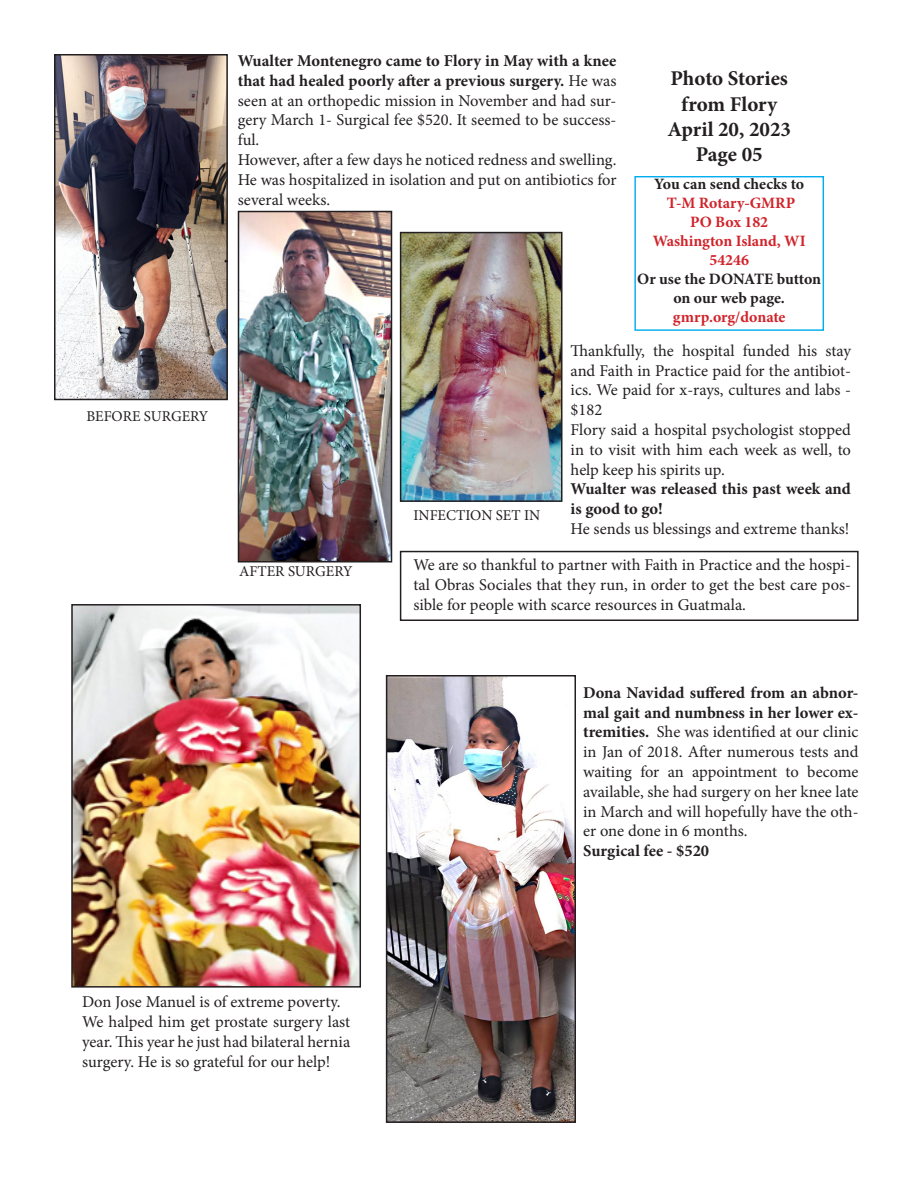
<style>
.page{position:relative;width:918px;height:1188px;background:#fff}
.page>*{position:absolute;margin:0;border:0;box-sizing:border-box;transform-origin:0 0}
.t1{font:700 21px "Minion Pro";color:#231f20}
.t2{font:16.5px/19.8px "Minion Pro";color:#231f20;text-align:justify}
.t3{font:700 16.5px/19.8px "Minion Pro";color:#231f20}
.t4{font:700 15.75px/18.9px "Minion Pro";color:#d1232a;text-align:center}
.t5{font:700 15.75px/18.9px "Minion Pro";color:#231f20;text-align:center}
.t6{font:15px "Minion Pro";color:#231f20}
.s1{font-weight:700}
</style>
<div class="page">
<div style="left:634px;top:176px;width:190px;height:155px;border:1px solid #00aeef"></div>
<img style="left:57px;top:57px;width:168px;height:340px">
<div style="left:54px;top:54px;width:174px;height:346px;border:2px solid #231f20"></div>
<img style="left:403px;top:235px;width:156px;height:264px">
<div style="left:400px;top:232px;width:162px;height:270px;border:2px solid #231f20"></div>
<img style="left:241px;top:214px;width:148px;height:345px">
<div style="left:238px;top:211px;width:154px;height:351px;border:2px solid #231f20"></div>
<div style="left:400px;top:551px;width:459px;height:70px;border:2px solid #231f20"></div>
<img style="left:74px;top:607px;width:284px;height:378px">
<div style="left:71px;top:604px;width:290px;height:384px;border:2px solid #231f20"></div>
<img style="left:389px;top:678px;width:184px;height:442px">
<div style="left:386px;top:675px;width:190px;height:448px;border:2px solid #231f20"></div>
<p class="t6" style="left:86px;top:406px;width:124px">BEFORE SURGERY</p>
<p class="t2" style="left:238px;top:51px;width:380px"><span class="s1">Wualter Montenegro came to Flory in May with a knee that had healed poorly after a previous surgery.</span> He was seen at an orthopedic mission in November and had sur&shy;gery March 1- Surgical fee $520. It seemed to be success&shy;ful.</p>
<p class="t2" style="left:238px;top:150px;width:380px">However, after a few days he noticed redness and swelling.<br>He was hospitalized in isolation and put on antibiotics for several weeks.</p>
<p class="t1" style="left:671px;top:64px;width:119px">Photo Stories</p>
<p class="t1" style="left:681px;top:89px;width:97px">from Flory</p>
<p class="t1" style="left:667px;top:114px;width:125px">April 20, 2023</p>
<p class="t1" style="left:696px;top:140px;width:68px">Page 05</p>
<p class="t5" style="left:654px;top:174px;width:151px">You can send checks to</p>
<p class="t4" style="left:667px;top:193px;width:130px">T-M Rotary-GMRP</p>
<p class="t4" style="left:690px;top:212px;width:79px">PO Box 182</p>
<p class="t4" style="left:653px;top:231px;width:154px">Washington Island, WI<br>54246</p>
<p class="t5" style="left:637px;top:269px;width:185px">Or use the DONATE button on our web page.</p>
<p class="t4" style="left:673px;top:307px;width:114px">gmrp.org/donate</p>
<p class="t6" style="left:239px;top:561px;width:115px">AFTER SURGERY</p>
<p class="t2" style="left:571px;top:341px;width:282px">Thankfully, the hospital funded his stay and Faith in Practice paid for the antibiot&shy;ics. We paid for x-rays, cultures and labs - $182</p>
<p class="t2" style="left:571px;top:420px;width:282px">Flory said a hospital psychologist stopped in to visit with him each week as well, to help keep his spirits up.</p>
<p class="t3" style="left:571px;top:479px;width:282px">Wualter was released this past week and is good to go!</p>
<p class="t2" style="left:571px;top:519px;width:280px">He sends us blessings and extreme thanks!</p>
<p class="t2" style="left:413px;top:555px;width:439px">We are so thankful to partner with Faith in Practice and the hospi&shy;tal Obras Sociales that they run, in order to get the best care pos&shy;sible for people with scarce resources in Guatmala.</p>
<p class="t6" style="left:413px;top:505px;width:128px">INFECTION SET IN</p>
<p class="t2" style="left:583px;top:683px;width:277px"><span class="s1">Dona Navidad suffered from an abnor&shy;mal gait and numbness in her lower ex&shy;tremities.</span> She was identified at our clinic in Jan of 2018. After numerous tests and waiting for an appointment to become available, she had surgery on her knee late in March and will hopefully have the oth&shy;er one done in 6 months.</p>
<p class="t3" style="left:583px;top:841px;width:127px">Surgical fee - $520</p>
<p class="t2" style="left:82px;top:992px;width:260px">Don Jose Manuel is of extreme poverty.</p>
<p class="t2" style="left:82px;top:1012px;width:270px">We halped him get prostate surgery last year. This year he just had bilateral hernia surgery. He is so grateful for our help!</p>
</div>
